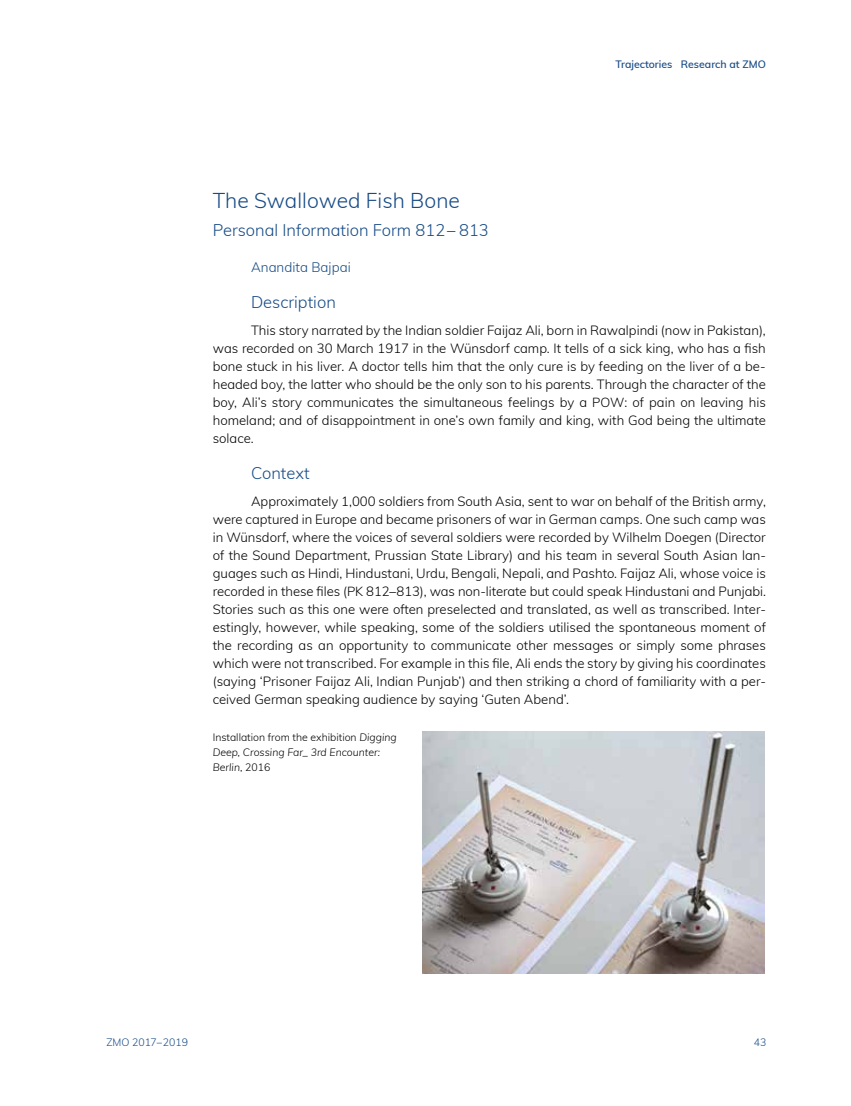
<style>
.page{position:relative;width:851px;height:1106px;background:#fff}
.page>*{position:absolute;margin:0;border:0;box-sizing:border-box;transform-origin:0 0}
.t1{font:300 21px "Muli";color:#174b86}
.t2{font:300 16.5px "Muli";color:#174b86}
.t3{font:300 13.5px "Muli";color:#174b86}
.t4{font:300 13.2px/18px "Muli";color:#000;text-align:justify}
.t5{font:italic 300 10.5px/15px "Muli";color:#000}
.t6{font:600 10.5px "Muli";color:#174b86}
.t7{font:300 10.5px "Muli";color:#174b86}
.s1{font-size:12.9px}
.s2{font-style:normal}
</style>
<div class="page">
<img style="left:422px;top:731px;width:342px;height:242px">
<p class="t6" style="left:615px;top:57px;width:152px">Trajectories Research at ZMO</p>
<h1 class="t1" style="left:213px;top:185px;width:248px">The Swallowed Fish Bone</h1>
<p class="t2" style="left:213px;top:218px;width:277px">Personal Information Form 812 – 813</p>
<p class="t3" style="left:251px;top:257px;width:101px">Anandita Bajpai</p>
<p class="t2" style="left:251px;top:290px;width:86px">Description</p>
<p class="t4" style="left:213px;top:320px;width:554px;text-indent:38px">This story narrated by the Indian soldier Faijaz Ali, born in Rawalpindi (now in Pakistan), was recorded on 30 March 1917 in the Wünsdorf camp. It tells of a sick king, who has a fish bone stuck in his liver. A doctor tells him that the only cure is by feeding on the liver of a be&shy;headed boy, the latter who should be the only son to his parents. Through the character of the boy, Ali’s story communicates the simultaneous feelings by a <span class="s1">POW</span>: of pain on leaving his homeland; and of disappointment in one’s own family and king, with God being the ultimate solace.</p>
<p class="t2" style="left:251px;top:461px;width:60px">Context</p>
<p class="t4" style="left:213px;top:491px;width:554px;text-indent:38px">Approximately 1,000 soldiers from South Asia, sent to war on behalf of the British army, were captured in Europe and became prisoners of war in German camps. One such camp was in Wünsdorf, where the voices of several soldiers were recorded by Wilhelm Doegen (Director of the Sound Department, Prussian State Library) and his team in several South Asian lan&shy;guages such as Hindi, Hindustani, Urdu, Bengali, Nepali, and Pashto. Faijaz Ali, whose voice is recorded in these files (<span class="s1">PK</span> 812–813), was non-literate but could speak Hindustani and Punjabi.<br>Stories such as this one were often preselected and translated, as well as transcribed. Inter&shy;estingly, however, while speaking, some of the soldiers utilised the spontaneous moment of the recording as an opportunity to communicate other messages or simply some phrases which were not transcribed. For example in this file, Ali ends the story by giving his coordinates (saying ‘Prisoner Faijaz Ali, Indian Punjab’) and then striking a chord of familiarity with a per&shy;ceived German speaking audience by saying ‘Guten Abend’.</p>
<p class="t5" style="left:213px;top:729px;width:185px"><span class="s2">Installation from the exhibition</span> Digging<br>Deep, Crossing Far_ 3rd Encounter:<br>Berlin<span class="s2">, 2016</span></p>
<p class="t7" style="left:106px;top:1034px;width:83px">ZMO 2017–2019</p>
<p class="t7" style="left:753px;top:1034px;width:14px">43</p>
</div>
